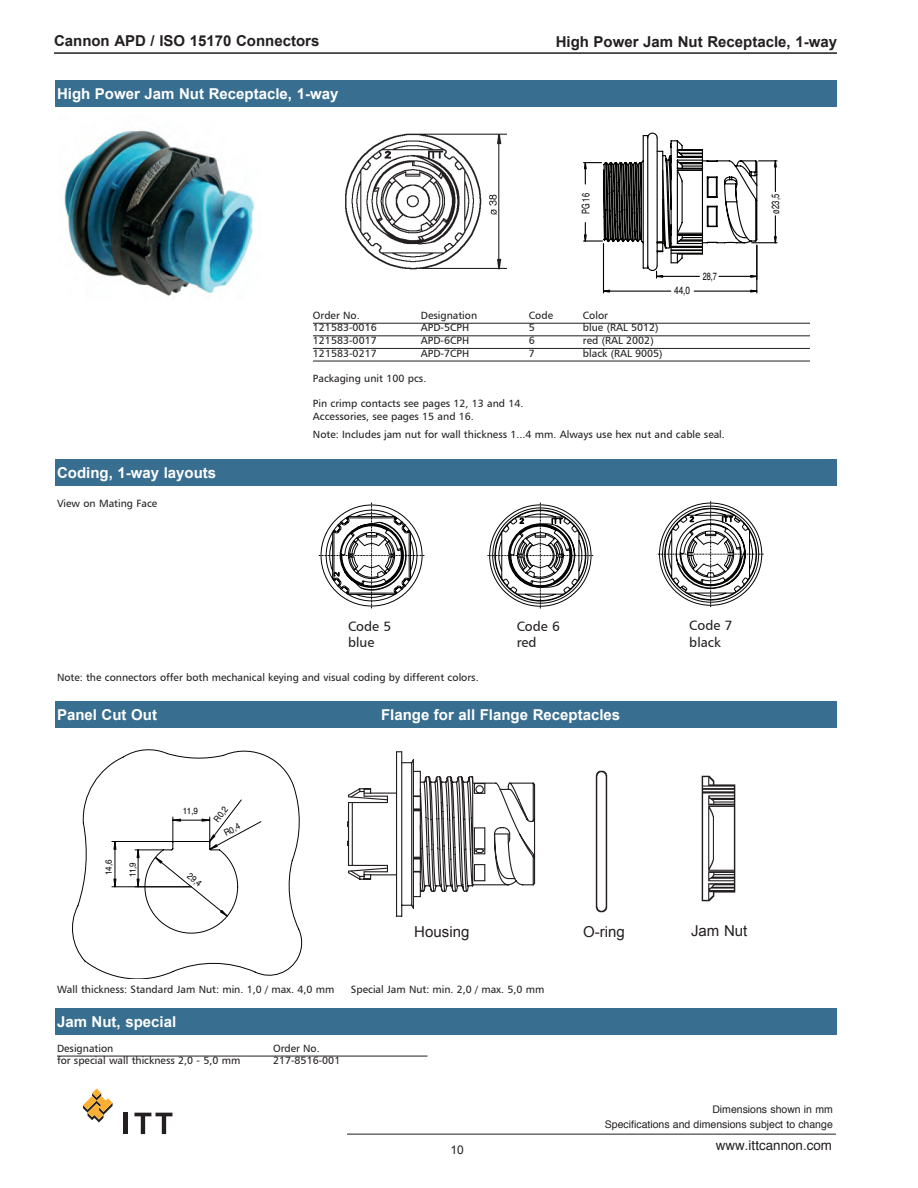
<style>
.page{position:relative;width:918px;height:1188px;background:#fff}
.page>*{position:absolute;margin:0;border:0;box-sizing:border-box;transform-origin:0 0}
.t1{font:700 15px "Arial";color:#fff}
.t2{font:700 15px "Arial";color:#231f20}
.t3{font:15px "Arial";color:#231f20}
.t4{font:13.5px/16.2px "Humanist 777 BT Roman B";color:#231f20}
.t5{font:13.35px "Helvetica";color:#231f20}
.t6{font:12px "Arial";color:#231f20}
.t7{font:10.5px/12.6px "Humanist 777 BT Roman B";color:#231f20}
.t8{font:10.5px/14.9px "Helvetica";color:#231f20;text-align:right}
.t9{font:10.5px "Helvetica";color:#040503;scale:.7 1}
.t10{font:10.5px "Helvetica";color:#040503;scale:.72 1}
.t11{font:10.5px "Helvetica";color:#040503;scale:.79 1}
.t12{font:9px "Helvetica";color:#040605;scale:.9 1}
</style>
<div class="page">
<hr style="left:347px;top:1134px;width:489px;height:1px;background:#231f20">
<svg style="left:83px;top:1088px;width:30px;height:34px"></svg>
<hr style="left:124px;top:1113px;width:4px;height:21px;background:#231f20">
<svg style="left:134px;top:1113px;width:38px;height:21px"></svg>
<hr style="left:54px;top:52px;width:783px;height:2px;background:#231f20">
<hr style="left:313px;top:323px;width:497px;height:1px;background:#231f20">
<hr style="left:313px;top:335px;width:497px;height:1px;background:#231f20">
<hr style="left:313px;top:348px;width:497px;height:1px;background:#231f20">
<hr style="left:313px;top:361px;width:497px;height:1px;background:#231f20">
<div style="left:56px;top:80px;width:781px;height:27px;background:#386e8f"></div>
<img style="left:64px;top:130px;width:191px;height:167px">
<img style="left:345px;top:133px;width:162px;height:137px">
<svg style="left:583px;top:133px;width:195px;height:161px"></svg>
<div style="left:56px;top:459px;width:781px;height:27px;background:#386e8f"></div>
<svg style="left:319px;top:503px;width:105px;height:105px"></svg>
<svg style="left:487px;top:503px;width:106px;height:105px"></svg>
<div style="left:56px;top:701px;width:781px;height:27px;background:#386e8f"></div>
<svg style="left:72px;top:749px;width:230px;height:230px"></svg>
<svg style="left:135px;top:799px;width:107px;height:121px"></svg>
<svg style="left:347px;top:751px;width:188px;height:166px"></svg>
<img style="left:595px;top:770px;width:13px;height:143px">
<hr style="left:57px;top:1056px;width:371px;height:1px;background:#231f20">
<div style="left:56px;top:1008px;width:781px;height:27px;background:#386e8f"></div>
<img style="left:701px;top:775px;width:35px;height:127px">
<svg style="left:658px;top:501px;width:106px;height:106px"></svg>
<h1 class="t2" style="left:54px;top:31px;width:267px">Cannon APD / ISO 15170 Connectors</h1>
<h1 class="t2" style="left:556px;top:31px;width:283px">High Power Jam Nut Receptacle, 1-way</h1>
<h1 class="t1" style="left:57px;top:83px;width:283px">High Power Jam Nut Receptacle, 1-way</h1>
<p class="t9" style="left:578px;top:214px;width:31px;rotate:-90deg">PG 16</p>
<p class="t11" style="left:674px;top:283px;width:22px">44,0</p>
<p class="t9" style="left:703px;top:268px;width:22px">28,7</p>
<h1 class="t1" style="left:57px;top:463px;width:161px">Coding, 1-way layouts</h1>
<p class="t7" style="left:57px;top:497px;width:102px">View on Mating Face</p>
<p class="t7" style="left:313px;top:309px;width:48px">Order No.</p>
<p class="t7" style="left:421px;top:309px;width:58px">Designation</p>
<p class="t7" style="left:529px;top:309px;width:26px">Code</p>
<p class="t7" style="left:583px;top:309px;width:27px">Color</p>
<p class="t7" style="left:313px;top:321px;width:65px">121583-0016</p>
<p class="t7" style="left:421px;top:321px;width:50px">APD-5CPH</p>
<p class="t7" style="left:529px;top:321px;width:8px">5</p>
<p class="t7" style="left:583px;top:321px;width:77px">blue (RAL 5012)</p>
<p class="t7" style="left:313px;top:334px;width:65px">121583-0017</p>
<p class="t7" style="left:421px;top:334px;width:50px">APD-6CPH</p>
<p class="t7" style="left:529px;top:334px;width:8px">6</p>
<p class="t7" style="left:583px;top:334px;width:72px">red (RAL 2002)</p>
<p class="t7" style="left:313px;top:346px;width:65px">121583-0217</p>
<p class="t7" style="left:421px;top:346px;width:50px">APD-7CPH</p>
<p class="t7" style="left:529px;top:346px;width:8px">7</p>
<p class="t7" style="left:583px;top:346px;width:81px">black (RAL 9005)</p>
<p class="t7" style="left:313px;top:372px;width:115px">Packaging unit 100 pcs.</p>
<p class="t7" style="left:313px;top:397px;width:212px">Pin crimp contacts see pages 12, 13 and 14.<br>Accessories, see pages 15 and 16.</p>
<p class="t7" style="left:313px;top:427px;width:413px">Note: Includes jam nut for wall thickness 1...4 mm. Always use hex nut and cable seal.</p>
<p class="t10" style="left:767px;top:214px;width:28px;rotate:-90deg">ø23,5</p>
<p class="t4" style="left:348px;top:618px;width:45px">Code 5 blue</p>
<p class="t7" style="left:57px;top:671px;width:423px">Note: the connectors offer both mechanical keying and visual coding by different colors.</p>
<p class="t4" style="left:517px;top:618px;width:45px">Code 6 red</p>
<h1 class="t1" style="left:57px;top:705px;width:102px">Panel Cut Out</h1>
<h1 class="t1" style="left:381px;top:705px;width:241px">Flange for all Flange Receptacles</h1>
<p class="t12" style="left:102px;top:875px;width:19px;rotate:-90deg">14,6</p>
<p class="t12" style="left:126px;top:877px;width:18px;rotate:-90deg">11,9</p>
<p class="t12" style="left:183px;top:804px;width:18px">11,9</p>
<p class="t12" style="left:210px;top:817px;width:21px;rotate:-53deg">R0,2</p>
<p class="t12" style="left:221px;top:827px;width:21px;rotate:-28deg">R0,4</p>
<p class="t12" style="left:193px;top:869px;width:19px;rotate:39deg">29,4</p>
<h1 class="t3" style="left:414px;top:922px;width:57px">Housing</h1>
<h1 class="t3" style="left:583px;top:922px;width:43px">O-ring</h1>
<p class="t7" style="left:57px;top:983px;width:279px">Wall thickness: Standard Jam Nut: min. 1,0 / max. 4,0 mm</p>
<p class="t7" style="left:351px;top:983px;width:195px">Special Jam Nut: min. 2,0 / max. 5,0 mm</p>
<h1 class="t1" style="left:57px;top:1012px;width:121px">Jam Nut, special</h1>
<p class="t7" style="left:57px;top:1041px;width:58px">Designation</p>
<p class="t7" style="left:273px;top:1041px;width:48px">Order No.</p>
<p class="t7" style="left:57px;top:1054px;width:185px">for special wall thickness 2,0 - 5,0 mm</p>
<p class="t7" style="left:273px;top:1054px;width:69px">217-8516-001</p>
<p class="t4" style="left:689px;top:617px;width:45px">Code 7 black</p>
<h1 class="t3" style="left:691px;top:921px;width:58px">Jam Nut</h1>
<p class="t6" style="left:450px;top:1142px;width:15px">10</p>
<p class="t8" style="left:605px;top:1102px;width:229px">Dimensions shown in mm<br>Specifications and dimensions subject to change</p>
<p class="t5" style="left:716px;top:1135px;width:118px">www.ittcannon.com</p>
</div>
